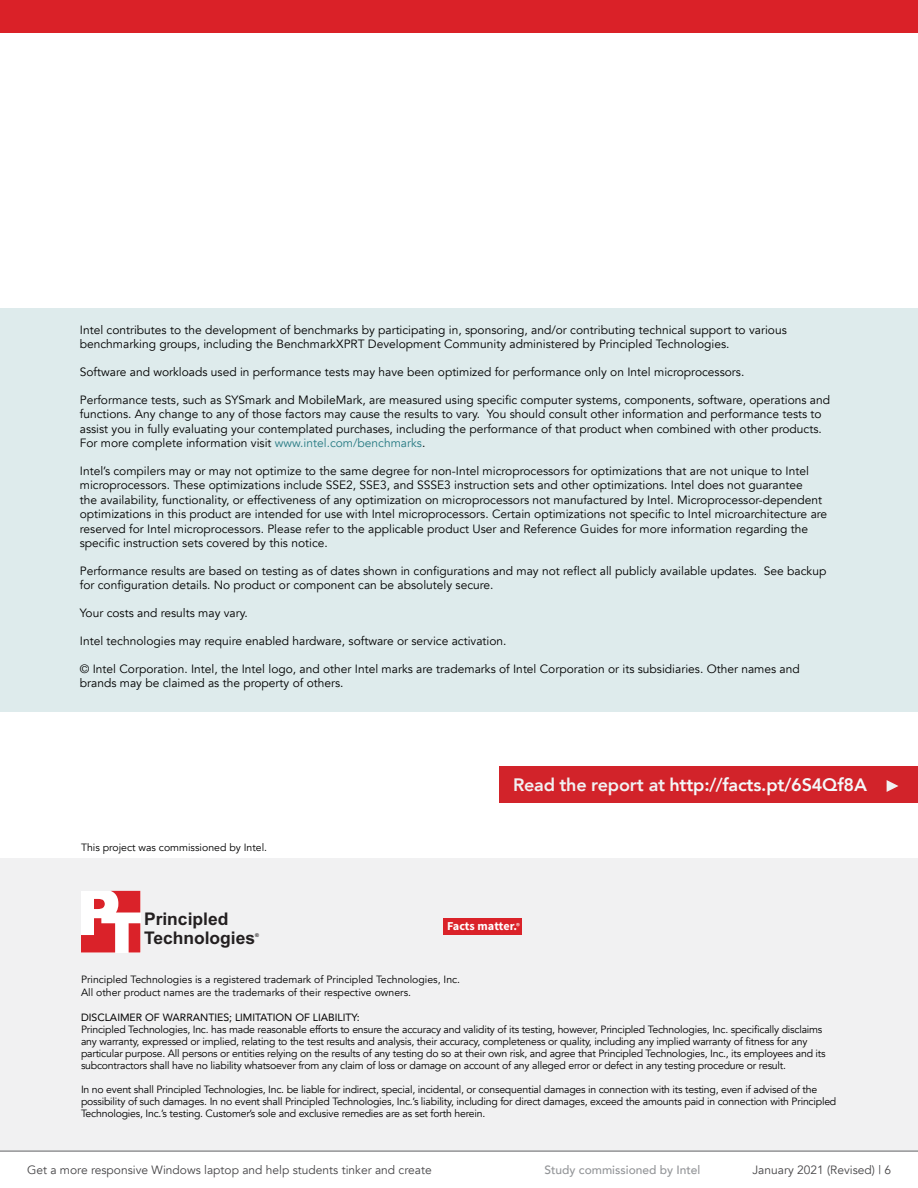
<style>
.page{position:relative;width:918px;height:1188px;background:#fff}
.page>*{position:absolute;margin:0;border:0;box-sizing:border-box;transform-origin:0 0}
.t1{font:800 18px "Avenir";letter-spacing:-.01em;color:#f4f8f9}
.t2{font:700 17.4px/18.6px "Arial";color:#231f20}
.t3{font:700 12.15px "Source Sans Pro";color:#fff}
.t4{font:12px/14.4px "Avenir";color:#000}
.t5{font:12px "Avenir";color:#464547}
.t6{font:500 12px "Avenir";color:#939598}
.t7{font:10.5px/12px "Avenir";letter-spacing:-.02em;color:#000}
.t8{font:10.5px/12.6px "Avenir";color:#000}
.t9{font:10.5px "Avenir";color:#000}
.t10{font:700 5.25px "Arial";color:#231f20}
.s1{color:#277a83}
.s2{color:#f1f1f2}
.s3{font-weight:600;font-size:8.55px}
</style>
<div class="page">
<div style="left:0;top:858px;width:918px;height:293px;background:#f1f1f2"></div>
<svg style="left:81px;top:891px;width:59px;height:62px"></svg>
<div style="left:444px;top:918px;width:78px;height:17px;background:#da2229"></div>
<div style="left:500px;top:766px;width:418px;height:37px;background:#d2232a"></div>
<svg style="left:887px;top:780px;width:11px;height:12px"></svg>
<div style="left:0;top:308px;width:918px;height:404px;background:#deebec"></div>
<hr style="left:0;top:1151px;width:918px;height:1px;background:#616264">
<div style="left:0;top:0;width:918px;height:32px;background:#da2128"></div>
<p class="t4" style="left:80px;top:323px;width:709px">Intel contributes to the development of benchmarks by participating in, sponsoring, and/or contributing technical support to various benchmarking groups, including the BenchmarkXPRT Development Community administered by Principled Technologies.</p>
<p class="t4" style="left:80px;top:365px;width:666px">Software and workloads used in performance tests may have been optimized for performance only on Intel microprocessors.</p>
<p class="t4" style="left:80px;top:393px;width:752px">Performance tests, such as SYSmark and MobileMark, are measured using specific computer systems, components, software, operations and functions. Any change to any of those factors may cause the results to vary. You should consult other information and performance tests to assist you in fully evaluating your contemplated purchases, including the performance of that product when combined with other products.<br>For more complete information visit <span class="s1">www.intel.com/benchmarks</span>.</p>
<p class="t4" style="left:80px;top:464px;width:749px">Intel’s compilers may or may not optimize to the same degree for non-Intel microprocessors for optimizations that are not unique to Intel microprocessors. These optimizations include SSE2, SSE3, and SSSE3 instruction sets and other optimizations. Intel does not guarantee<br>the availability, functionality, or effectiveness of any optimization on microprocessors not manufactured by Intel. Microprocessor-dependent optimizations in this product are intended for use with Intel microprocessors. Certain optimizations not specific to Intel microarchitecture are reserved for Intel microprocessors. Please refer to the applicable product User and Reference Guides for more information regarding the specific instruction sets covered by this notice.</p>
<p class="t4" style="left:80px;top:564px;width:748px">Performance results are based on testing as of dates shown in configurations and may not reflect all publicly available updates. See backup for configuration details. No product or component can be absolutely secure.</p>
<p class="t4" style="left:80px;top:606px;width:170px">Your costs and results may vary.</p>
<p class="t4" style="left:80px;top:634px;width:428px">Intel technologies may require enabled hardware, software or service activation.</p>
<p class="t4" style="left:80px;top:662px;width:721px">© Intel Corporation. Intel, the Intel logo, and other Intel marks are trademarks of Intel Corporation or its subsidiaries. Other names and brands may be claimed as the property of others.</p>
<p class="t8" style="left:81px;top:841px;width:188px">This project was commissioned by Intel.</p>
<h2 class="t2" style="left:144px;top:911px;width:113px">Principled<br>Technologies</h2>
<p class="t10" style="left:255px;top:932px;width:5px">®</p>
<h1 class="t1" style="left:513px;top:771px;width:356px"><span class="s2">Read the report at</span> http://facts.pt/6S4Qf8A</h1>
<p class="t3" style="left:447px;top:918px;width:74px">Facts matter.<span class="s3">®</span></p>
<p class="t8" style="left:81px;top:974px;width:381px">Principled Technologies is a registered trademark of Principled Technologies, Inc.<br>All other product names are the trademarks of their respective owners.</p>
<p class="t9" style="left:81px;top:1009px;width:280px">DISCLAIMER OF WARRANTIES; LIMITATION OF LIABILITY:</p>
<p class="t7" style="left:81px;top:1024px;width:746px">Principled Technologies, Inc. has made reasonable efforts to ensure the accuracy and validity of its testing, however, Principled Technologies, Inc. specifically disclaims any warranty, expressed or implied, relating to the test results and analysis, their accuracy, completeness or quality, including any implied warranty of fitness for any particular purpose. All persons or entities relying on the results of any testing do so at their own risk, and agree that Principled Technologies, Inc., its employees and its subcontractors shall have no liability whatsoever from any claim of loss or damage on account of any alleged error or defect in any testing procedure or result.</p>
<p class="t7" style="left:81px;top:1084px;width:757px">In no event shall Principled Technologies, Inc. be liable for indirect, special, incidental, or consequential damages in connection with its testing, even if advised of the possibility of such damages. In no event shall Principled Technologies, Inc.’s liability, including for direct damages, exceed the amounts paid in connection with Principled<br>Technologies, Inc.’s testing. Customer’s sole and exclusive remedies are as set forth herein.</p>
<p class="t5" style="left:27px;top:1163px;width:406px">Get a more responsive Windows laptop and help students tinker and create</p>
<p class="t6" style="left:544px;top:1159px;width:158px">Study commissioned by Intel</p>
<p class="t5" style="left:752px;top:1163px;width:140px">January 2021 (Revised) | 6</p>
</div>
